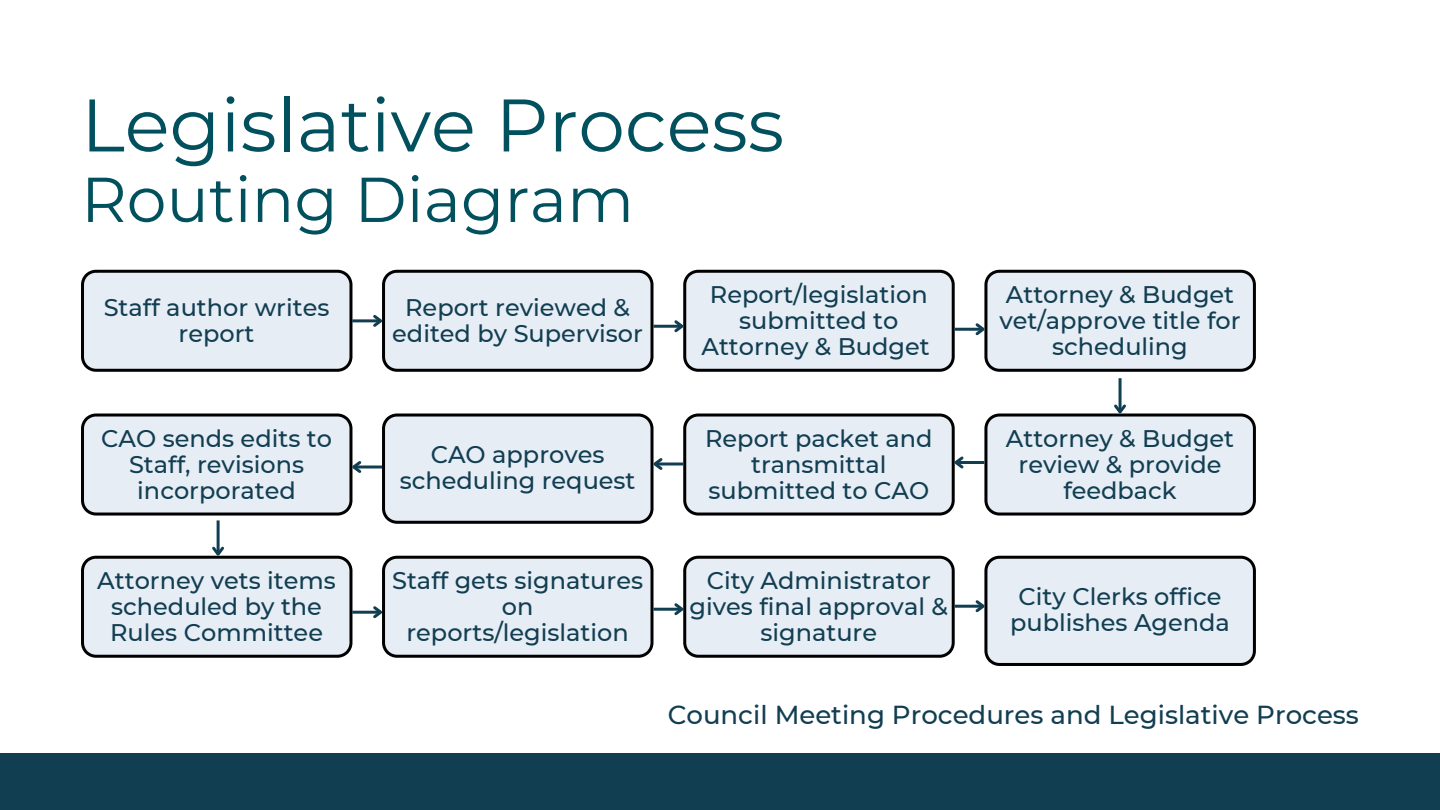
<style>
.page{position:relative;width:1440px;height:810px;background:#fff}
.page>*{position:absolute;margin:0;border:0;box-sizing:border-box;transform-origin:0 0}
.t1{font:74.3px "Montserrat";color:#00505e}
.t2{font:63.3px "Montserrat";color:#00505e}
.t3{font:500 26px "Montserrat";color:#123e52}
.t4{font:500 24px/26.2px "Montserrat";color:#123e52;text-align:center}
</style>
<div class="page">
<div style="left:0;top:753px;width:1440px;height:56px;background:#123e52"></div>
<svg style="left:81px;top:270px;width:271px;height:102px;background:#d5dbe2"></svg>
<hr style="left:352px;top:319px;width:29px;height:3px;background:#123e52">
<svg style="left:370px;top:270px;width:284px;height:102px;background:#d6dce3"></svg>
<hr style="left:653px;top:325px;width:29px;height:3px;background:#123e52">
<svg style="left:672px;top:270px;width:283px;height:102px;background:#d6dce3"></svg>
<hr style="left:955px;top:328px;width:28px;height:3px;background:#123e52">
<svg style="left:973px;top:270px;width:283px;height:102px;background:#d6dce3"></svg>
<svg style="left:364px;top:465px;width:18px;height:4px"></svg>
<svg style="left:81px;top:414px;width:283px;height:102px;background:#d6dce3"></svg>
<svg style="left:665px;top:462px;width:18px;height:4px"></svg>
<svg style="left:382px;top:414px;width:283px;height:110px;background:#d7dde4"></svg>
<hr style="left:956px;top:461px;width:28px;height:3px;background:#123e52">
<svg style="left:683px;top:414px;width:281px;height:102px;background:#d6dde4"></svg>
<hr style="left:352px;top:611px;width:29px;height:3px;background:#123e52">
<svg style="left:370px;top:556px;width:284px;height:102px;background:#d6dce3"></svg>
<hr style="left:653px;top:608px;width:29px;height:3px;background:#123e52">
<svg style="left:672px;top:556px;width:283px;height:102px;background:#d6dce3"></svg>
<hr style="left:955px;top:605px;width:28px;height:3px;background:#123e52">
<svg style="left:973px;top:556px;width:283px;height:110px;background:#d6dde4"></svg>
<hr style="left:1119px;top:378px;width:3px;height:34px;background:#123e52">
<svg style="left:984px;top:402px;width:272px;height:114px;background:#d8dee5"></svg>
<hr style="left:217px;top:520px;width:3px;height:34px;background:#123e52">
<svg style="left:81px;top:544px;width:271px;height:114px;background:#d8dee5"></svg>
<h1 class="t1" style="left:81px;top:80px;width:705px">Legislative Process</h1>
<h2 class="t2" style="left:81px;top:161px;width:555px">Routing Diagram</h2>
<p class="t4" style="left:104px;top:294px;width:227px">Staff author writes report</p>
<p class="t4" style="left:392px;top:294px;width:252px">Report reviewed &amp; edited by Supervisor</p>
<p class="t4" style="left:101px;top:425px;width:232px">CAO sends edits to<br>Staff, revisions incorporated</p>
<p class="t4" style="left:400px;top:441px;width:237px">CAO approves scheduling request</p>
<p class="t4" style="left:701px;top:281px;width:230px">Report/legislation submitted to<br>Attorney &amp; Budget</p>
<p class="t4" style="left:999px;top:281px;width:243px">Attorney &amp; Budget vet/approve title for scheduling</p>
<p class="t4" style="left:705px;top:425px;width:229px">Report packet and transmittal submitted to CAO</p>
<p class="t4" style="left:1006px;top:425px;width:230px">Attorney &amp; Budget review &amp; provide feedback</p>
<p class="t4" style="left:97px;top:567px;width:240px">Attorney vets items scheduled by the<br>Rules Committee</p>
<p class="t4" style="left:392px;top:567px;width:252px">Staff gets signatures on reports/legislation</p>
<p class="t4" style="left:690px;top:567px;width:260px">City Administrator gives final approval &amp; signature</p>
<p class="t4" style="left:1010px;top:584px;width:221px">City Clerks office publishes Agenda</p>
<p class="t3" style="left:668px;top:699px;width:693px">Council Meeting Procedures and Legislative Process</p>
</div>
